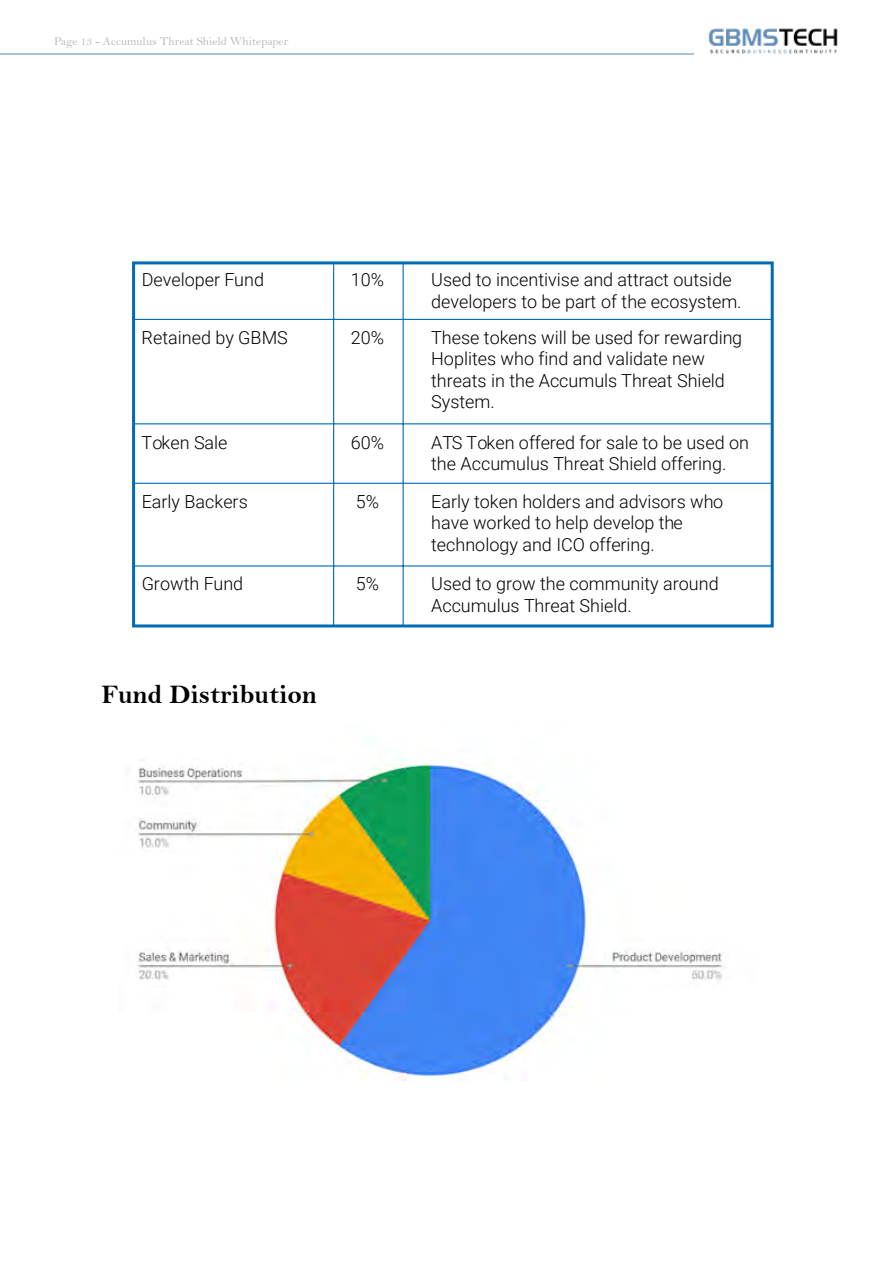
<style>
.page{position:relative;width:893px;height:1263px;background:#fff}
.page>*{position:absolute;margin:0;border:0;box-sizing:border-box;transform-origin:0 0}
.t1{font:27px "Bell MT Bold";color:#000}
.t2{font:300 18px/21.6px "Roboto";color:#000}
.t3{font:12px "Bell";color:#b8b8b8}
</style>
<div class="page">
<img style="left:708px;top:28px;width:130px;height:26px">
<hr style="left:0;top:54px;width:694px;height:1px;background:#5286b9">
<svg style="left:132px;top:262px;width:641px;height:365px"></svg>
<img style="left:136px;top:758px;width:588px;height:322px">
<p class="t3" style="left:54px;top:34px;width:236px">Page 13 - Accumulus Threat Shield Whitepaper</p>
<p class="t2" style="left:142px;top:269px;width:124px">Developer Fund</p>
<p class="t2" style="left:351px;top:269px;width:35px">10%</p>
<p class="t2" style="left:431px;top:269px;width:312px">Used to incentivise and attract outside developers to be part of the ecosystem.</p>
<p class="t2" style="left:431px;top:326px;width:312px">These tokens will be used for rewarding<br>Hoplites who find and validate new threats in the Accumuls Threat Shield<br>System.</p>
<p class="t2" style="left:431px;top:431px;width:319px">ATS Token offered for sale to be used on the Accumulus Threat Shield offering.</p>
<p class="t2" style="left:431px;top:490px;width:294px">Early token holders and advisors who have worked to help develop the technology and ICO offering.</p>
<p class="t2" style="left:431px;top:572px;width:289px">Used to grow the community around<br>Accumulus Threat Shield.</p>
<p class="t2" style="left:142px;top:326px;width:148px">Retained by GBMS</p>
<p class="t2" style="left:351px;top:326px;width:35px">20%</p>
<p class="t2" style="left:142px;top:431px;width:87px">Token Sale</p>
<p class="t2" style="left:351px;top:431px;width:35px">60%</p>
<p class="t2" style="left:142px;top:490px;width:108px">Early Backers</p>
<p class="t2" style="left:356px;top:490px;width:25px">5%</p>
<p class="t2" style="left:142px;top:572px;width:103px">Growth Fund</p>
<p class="t2" style="left:356px;top:572px;width:25px">5%</p>
<h1 class="t1" style="left:101px;top:678px;width:217px">Fund Distribution</h1>
</div>
